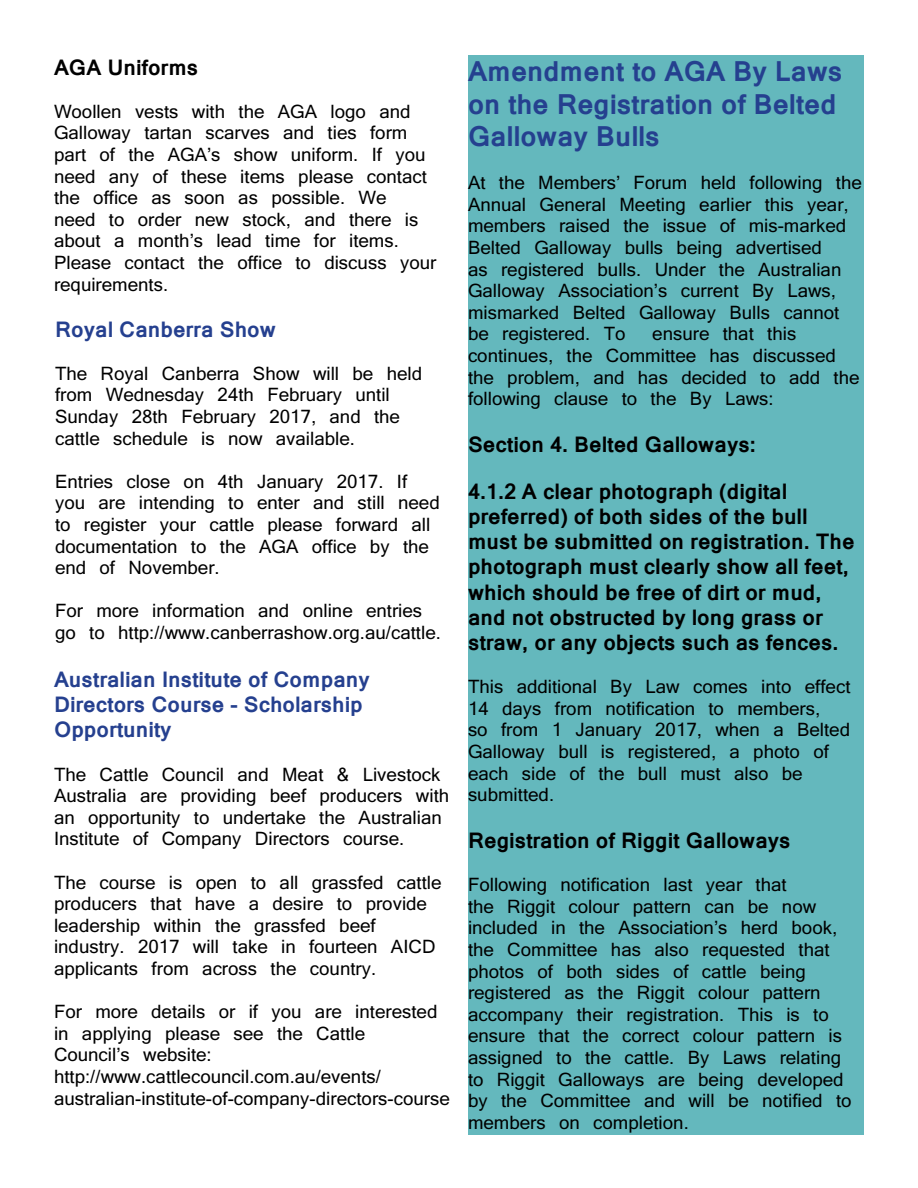
<style>
.page{position:relative;width:918px;height:1188px;background:#fff}
.page>*{position:absolute;margin:0;border:0;box-sizing:border-box;transform-origin:0 0}
.t1{font:700 27px/32.4px "Kartika";color:#25408f}
.t2{font:700 21px/25.2px "Kartika";color:#000}
.t3{font:700 21px/25.2px "Kartika";color:#25408f}
.t4{font:18px/21.6px "Kartika";color:#000}
</style>
<div class="page">
<div style="left:468px;top:55px;width:396px;height:1080px;background:#64b8bd"></div>
<p class="t2" style="left:54px;top:57px;width:146px">AGA Uniforms</p>
<p class="t4" style="left:54px;top:102px;width:384px">Woollen vests with the AGA logo and Galloway tartan scarves and ties form part of the AGA’s show uniform. If you need any of these items please contact the office as soon as possible. We<br>need to order new stock, and there is about a month’s lead time for items.<br>Please contact the office to discuss your requirements.</p>
<p class="t3" style="left:55px;top:318px;width:222px">Royal Canberra Show</p>
<p class="t4" style="left:55px;top:364px;width:369px">The Royal Canberra Show will be held from Wednesday 24th February until Sunday 28th February 2017, and the cattle schedule is now available.</p>
<p class="t4" style="left:55px;top:472px;width:386px">Entries close on 4th January 2017. If you are intending to enter and still need to register your cattle please forward all documentation to the AGA office by the end of November.</p>
<p class="t4" style="left:55px;top:602px;width:387px">For more information and online entries go to http://www.canberrashow.org.au/cattle.</p>
<p class="t3" style="left:54px;top:669px;width:317px">Australian Institute of Company<br>Directors Course - Scholarship<br>Opportunity</p>
<p class="t4" style="left:54px;top:765px;width:397px">The Cattle Council and Meat &amp; Livestock Australia are providing beef producers with an opportunity to undertake the Australian Institute of Company Directors course.</p>
<p class="t4" style="left:54px;top:873px;width:389px">The course is open to all grassfed cattle producers that have a desire to provide leadership within the grassfed beef industry. 2017 will take in fourteen AICD applicants from across the country.</p>
<p class="t4" style="left:54px;top:1003px;width:397px">For more details or if you are interested in applying please see the Cattle<br>Council’s website: http://www.cattlecouncil.com.au/events/ australian-institute-of-company-directors-course</p>
<h1 class="t1" style="left:468px;top:58px;width:376px">Amendment to AGA By Laws on the Registration of Belted<br>Galloway Bulls</h1>
<p class="t4" style="left:468px;top:174px;width:395px">At the Members’ Forum held following the Annual General Meeting earlier this year, members raised the issue of mis-marked Belted Galloway bulls being advertised<br>as registered bulls. Under the Australian Galloway Association’s current By Laws, mismarked Belted Galloway Bulls cannot be registered. To</p>
<p class="t4" style="left:468px;top:325px;width:393px;text-indent:184px">ensure that this continues, the Committee has discussed the problem, and has decided to add the following clause to the By Laws:</p>
<p class="t2" style="left:468px;top:434px;width:289px">Section 4. Belted Galloways:</p>
<p class="t2" style="left:468px;top:481px;width:388px">4.1.2 A clear photograph (digital preferred) of both sides of the bull must be submitted on registration. The photograph must clearly show all feet, which should be free of dirt or mud, and not obstructed by long grass or straw, or any objects such as fences.</p>
<p class="t4" style="left:468px;top:678px;width:384px">This additional By Law comes into effect<br>14 days from notification to members,<br>so from 1 January 2017, when a Belted<br>Galloway bull is registered, a photo of each side of the bull must also be submitted.</p>
<p class="t2" style="left:468px;top:830px;width:324px">Registration of Riggit Galloways</p>
<p class="t4" style="left:468px;top:876px;width:385px">Following notification last year that<br>the Riggit colour pattern can be now included in the Association’s herd book, the Committee has also requested that photos of both sides of cattle being registered as the Riggit colour pattern accompany their registration. This is to ensure that the correct colour pattern is assigned to the cattle. By Laws relating to Riggit Galloways are being developed by the Committee and will be notified to members on completion.</p>
</div>
